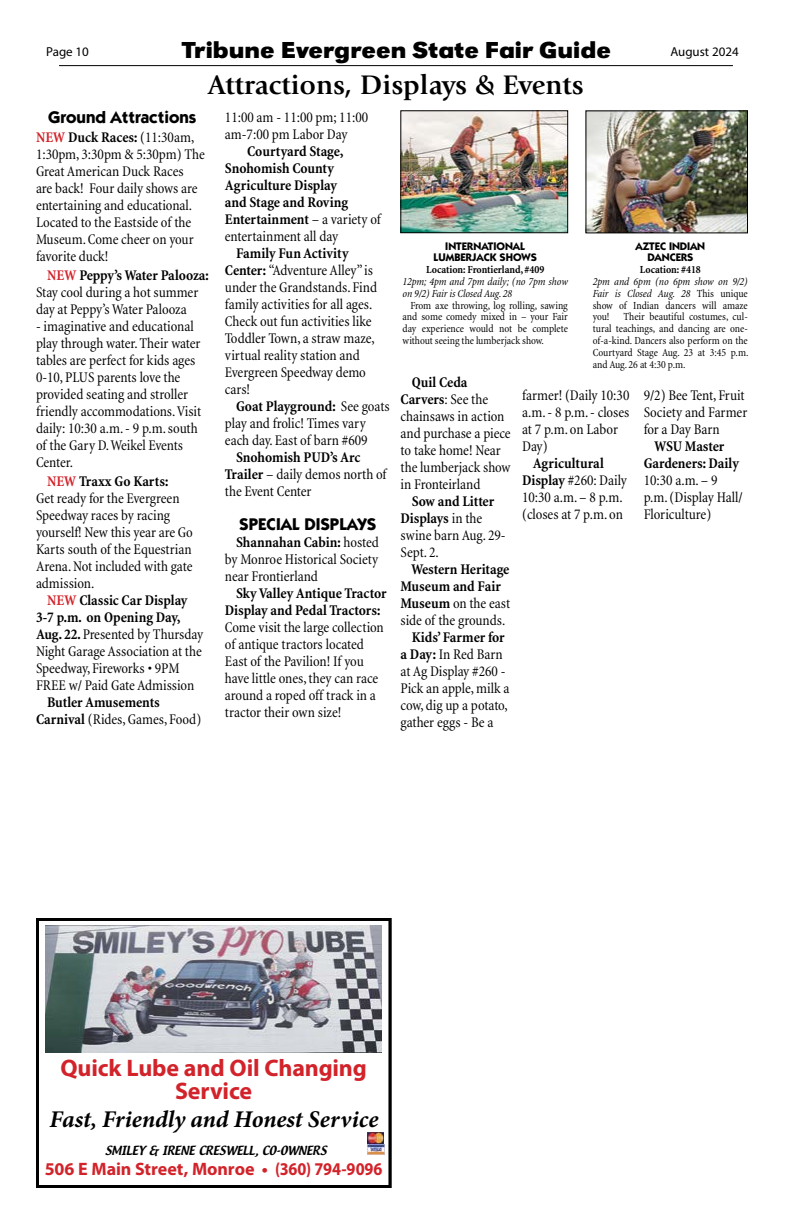
<style>
.page{position:relative;width:792px;height:1224px;background:#fff}
.page>*{position:absolute;margin:0;border:0;box-sizing:border-box;transform-origin:0 0}
.t1{font:700 28px "Giovanni";color:#000}
.t2{font:700 expanded 24px "URW Grotesk T";color:#000}
.t3{font:700 24px/23px "Myriad Pro";letter-spacing:-.005em;color:#d2232a;text-align:center}
.t4{font:italic 700 24px "Minion Pro";letter-spacing:-.005em;color:#000}
.t5{font:700 18px "Myriad Pro";color:#d2232a}
.t6{font:700 17px "Itc Kabel";color:#000}
.t7{font:condensed 15px/17px "Minion";letter-spacing:-.005em;color:#000}
.t8{font:700 condensed 15px/17px "Minion";letter-spacing:-.005em;color:#000}
.t9{font:13px "Myriad Pro";color:#000}
.t10{font:condensed 11px/11.8px "Minion";letter-spacing:-.005em;color:#000;text-align:justify}
.t11{font:italic condensed 11px/11.8px "Minion";letter-spacing:-.01em;color:#000;text-align:justify}
.t12{font:700 11px/11.8px "Itc Kabel";color:#000;text-align:center}
.t13{font:700 condensed 11px "Minion";letter-spacing:-.005em;color:#000}
.t14{font:11px "Textile";letter-spacing:-.03em;color:#000}
.s1{font-weight:700;color:#d2232a}
.s2{font-weight:700}
.s3{font-weight:400}
.s4{font-style:normal}
</style>
<div class="page">
<hr style="left:59px;top:65px;width:674px;height:1px;background:#000">
<img style="left:403px;top:113px;width:163px;height:118px">
<div style="left:401px;top:111px;width:167px;height:122px;border:1px solid #000"></div>
<img style="left:588px;top:113px;width:158px;height:118px">
<div style="left:586px;top:111px;width:162px;height:122px;border:1px solid #000"></div>
<div style="left:36px;top:918px;width:355px;height:270px;border:3px solid #000"></div>
<img style="left:46px;top:925px;width:335px;height:128px">
<img style="left:367px;top:1132px;width:17px;height:23px">
<h2 class="t2" style="left:183px;top:36px;width:430px">Tribune Evergreen State Fair Guide</h2>
<h1 class="t1" style="left:208px;top:68px;width:377px">Attractions, Displays &amp; Events</h1>
<p class="t9" style="left:46px;top:43px;width:44px">Page 10</p>
<p class="t9" style="left:670px;top:43px;width:70px">August 2024</p>
<p class="t6" style="left:48px;top:107px;width:150px">Ground Attractions</p>
<p class="t7" style="left:36px;top:129px;width:170px"><span class="s1">NEW</span> <span class="s2">Duck Races:</span> (11:30am,<br>1:30pm, 3:30pm &amp; 5:30pm) The<br>Great American Duck Races<br>are back! Four daily shows are entertaining and educational.<br>Located to the Eastside of the<br>Museum. Come cheer on your favorite duck!</p>
<p class="t7" style="left:36px;top:267px;width:174px;text-indent:11px"><span class="s1">NEW</span> <span class="s2">Peppy’s Water Palooza:<br></span>Stay cool during a hot summer day at Peppy’s Water Palooza</p>
<p class="t7" style="left:36px;top:318px;width:167px">- imaginative and educational play through water. Their water tables are perfect for kids ages<br>0-10, PLUS parents love the provided seating and stroller friendly accommodations. Visit daily: 10:30 a.m. - 9 p.m. south of the Gary D. Weikel Events<br>Center.</p>
<p class="t7" style="left:36px;top:473px;width:158px;text-indent:11px"><span class="s1">NEW</span> <span class="s2">Traxx Go Karts:<br></span>Get ready for the Evergreen<br>Speedway races by racing yourself! New this year are Go<br>Karts south of the Equestrian<br>Arena. Not included with gate admission.</p>
<p class="t7" style="left:36px;top:592px;width:169px;text-indent:11px"><span class="s1">NEW</span> <span class="s2">Classic Car Display<br>3-7 p.m. on Opening Day,<br>Aug. 22.</span> Presented by Thursday<br>Night Garage Association at the<br>Speedway, Fireworks • 9PM<br>FREE w/ Paid Gate Admission</p>
<p class="t8" style="left:36px;top:694px;width:167px;text-indent:11px">Butler Amusements<br>Carnival <span class="s3">(Rides, Games, Food)</span></p>
<p class="t7" style="left:225px;top:109px;width:145px">11:00 am - 11:00 pm; 11:00 am-7:00 pm Labor Day</p>
<p class="t8" style="left:225px;top:143px;width:157px;text-indent:22px">Courtyard Stage,<br>Snohomish County<br>Agriculture Display<br>and Stage and Roving<br>Entertainment <span class="s3">– a variety of entertainment all day</span></p>
<p class="t7" style="left:225px;top:245px;width:154px;text-indent:11px"><span class="s2">Family Fun Activity<br>Center:</span> “Adventure Alley” is under the Grandstands. Find family activities for all ages.<br>Check out fun activities like<br>Toddler Town, a straw maze, virtual reality station and<br>Evergreen Speedway demo cars!</p>
<p class="t7" style="left:225px;top:398px;width:166px;text-indent:11px"><span class="s2">Goat Playground:</span> See goats play and frolic! Times vary each day. East of barn #609</p>
<p class="t7" style="left:225px;top:449px;width:163px;text-indent:11px"><span class="s2">Snohomish PUD’s Arc<br>Trailer</span> – daily demos north of the Event Center</p>
<p class="t6" style="left:239px;top:514px;width:139px">SPECIAL DISPLAYS</p>
<p class="t7" style="left:225px;top:534px;width:156px;text-align:justify;text-indent:11px"><span class="s2">Shannahan Cabin:</span> hosted by Monroe Historical Society near Frontierland</p>
<p class="t8" style="left:225px;top:585px;width:163px;text-indent:11px">Sky Valley Antique Tractor<br>Display and Pedal Tractors:</p>
<p class="t7" style="left:225px;top:619px;width:160px">Come visit the large collection of antique tractors located<br>East of the Pavilion! If you have little ones, they can race around a roped off track in a tractor their own size!</p>
<p class="t12" style="left:434px;top:240px;width:105px">INTERNATIONAL<br>LUMBERJACK SHOWS</p>
<p class="t13" style="left:426px;top:264px;width:120px">Location: Frontierland, #409</p>
<p class="t11" style="left:403px;top:276px;width:167px">12pm; 4pm and 7pm daily; (no 7pm show on 9/2) Fair is Closed Aug. 28</p>
<p class="t10" style="left:403px;top:300px;width:167px;text-indent:8px">From axe throwing, log rolling, sawing and some comedy mixed in – your Fair day experience would not be complete without seeing the lumberjack show.</p>
<p class="t12" style="left:635px;top:240px;width:71px">AZTEC INDIAN<br>DANCERS</p>
<p class="t13" style="left:640px;top:264px;width:63px">Location: #418</p>
<p class="t11" style="left:593px;top:276px;width:157px">2pm and 6pm (no 6pm show on 9/2)<br>Fair is Closed Aug. 28 <span class="s4">This unique show of Indian dancers will amaze you!</span></p>
<p class="t10" style="left:593px;top:311px;width:157px;text-indent:31px">Their beautiful costumes, cul&shy;tural teachings, and dancing are one&shy;of-a-kind. Dancers also perform on the Courtyard Stage Aug. 23 at 3:45 p.m. and Aug. 26 at 4:30 p.m.</p>
<p class="t7" style="left:401px;top:374px;width:112px;text-indent:11px"><span class="s2">Quil Ceda<br>Carvers</span>: See the chainsaws in action and purchase a piece to take home! Near the lumberjack show in Fronteirland</p>
<p class="t7" style="left:401px;top:493px;width:107px;text-indent:11px"><span class="s2">Sow and Litter<br>Displays</span> in the swine barn Aug. 29-<br>Sept. 2.</p>
<p class="t8" style="left:401px;top:561px;width:111px;text-indent:11px">Western Heritage<br>Museum and Fair<br>Museum <span class="s3">on the east side of the grounds.</span></p>
<p class="t7" style="left:401px;top:629px;width:111px;text-indent:11px"><span class="s2">Kids’ Farmer for a Day:</span> In Red Barn at Ag Display #260 -<br>Pick an apple, milk a cow, dig up a potato, gather eggs - Be a</p>
<p class="t7" style="left:522px;top:387px;width:109px">farmer! (Daily 10:30 a.m. - 8 p.m. - closes at 7 p.m. on Labor<br>Day)</p>
<p class="t7" style="left:522px;top:455px;width:106px;text-indent:11px"><span class="s2">Agricultural<br>Display</span> #260: Daily<br>10:30 a.m. – 8 p.m. (closes at 7 p.m. on</p>
<p class="t7" style="left:644px;top:387px;width:105px">9/2) Bee Tent, Fruit<br>Society and Farmer for a Day Barn</p>
<p class="t8" style="left:644px;top:438px;width:97px;text-align:center">WSU Master<br>Gardeners: Daily</p>
<p class="t7" style="left:644px;top:472px;width:101px">10:30 a.m. – 9 p.m. (Display Hall/<br>Floriculture)</p>
<h2 class="t3" style="left:60px;top:1056px;width:308px">Quick Lube and Oil Changing<br>Service</h2>
<h2 class="t4" style="left:50px;top:1102px;width:330px">Fast, Friendly and Honest Service</h2>
<p class="t14" style="left:105px;top:1143px;width:223px">SMILEY &amp; IRENE CRESWELL, CO-OWNERS</p>
<p class="t5" style="left:45px;top:1157px;width:339px">506 E Main Street, Monroe • (360) 794-9096</p>
</div>
